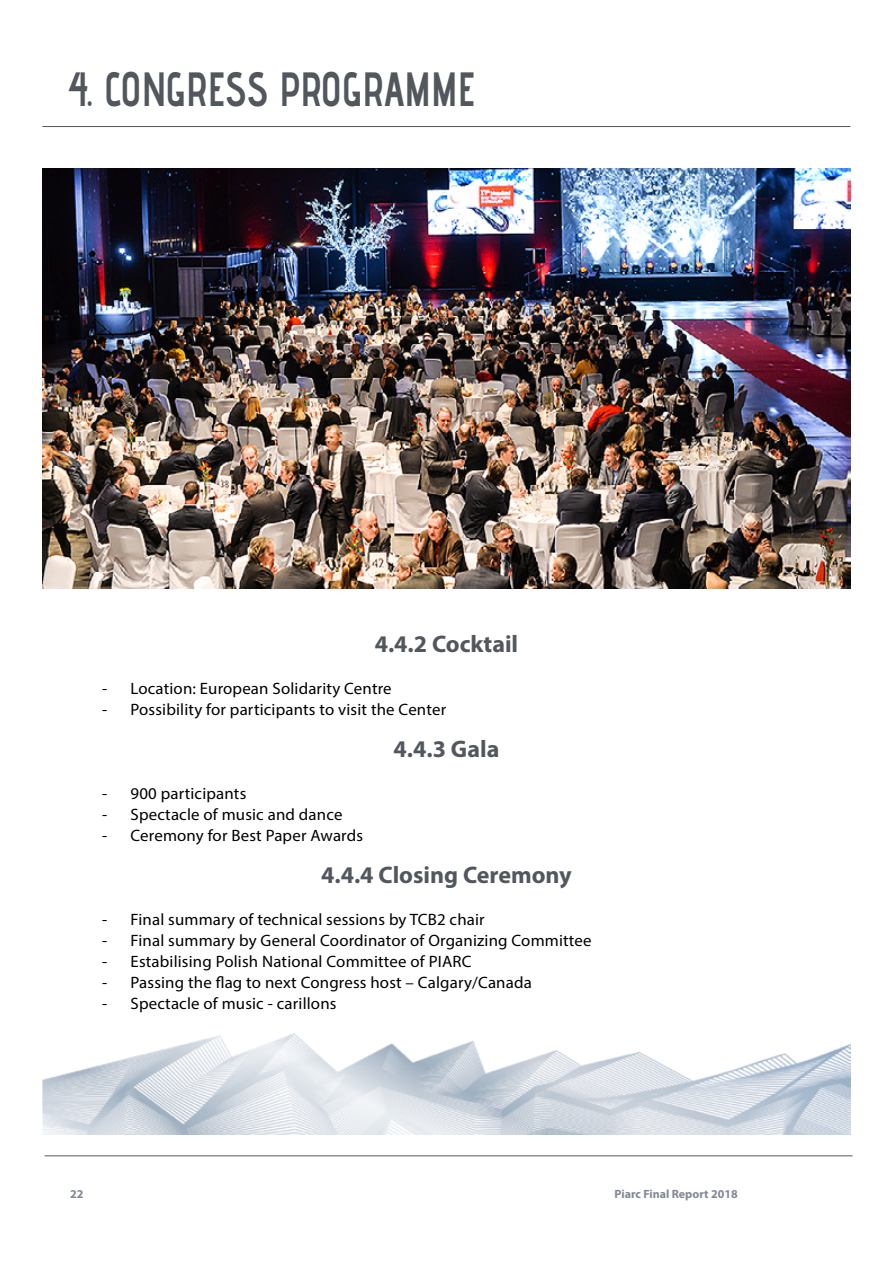
<style>
.page{position:relative;width:893px;height:1263px;background:#fff}
.page>*{position:absolute;margin:0;border:0;box-sizing:border-box;transform-origin:0 0}
.t1{font:700 48px "Advent Pro";color:#52575e;scale:.8 1}
.t2{font:700 24px "Myriad Pro";color:#52575e}
.t3{font:16.5px "Myriad Pro";letter-spacing:.01em;color:#000}
.t4{font:700 12px "Myriad Pro";color:#828995}
</style>
<div class="page">
<hr style="left:43px;top:126px;width:807px;height:1px;background:#52575e">
<hr style="left:45px;top:1155px;width:808px;height:1px;background:#52575e">
<img style="left:43px;top:169px;width:807px;height:420px">
<img style="left:43px;top:1033px;width:807px;height:102px">
<h1 class="t1" style="left:68px;top:59px;width:511px">4. CONGRESS PROGRAMME</h1>
<h2 class="t2" style="left:375px;top:628px;width:145px">4.4.2 Cocktail</h2>
<p class="t3" style="left:102px;top:678px;width:291px">- Location: European Solidarity Centre</p>
<p class="t3" style="left:102px;top:699px;width:346px">- Possibility for participants to visit the Center</p>
<h2 class="t2" style="left:394px;top:733px;width:107px">4.4.3 Gala</h2>
<p class="t3" style="left:102px;top:783px;width:146px">- 900 participants</p>
<p class="t3" style="left:102px;top:804px;width:242px">- Spectacle of music and dance</p>
<p class="t3" style="left:102px;top:825px;width:263px">- Ceremony for Best Paper Awards</p>
<h2 class="t2" style="left:321px;top:859px;width:252px">4.4.4 Closing Ceremony</h2>
<p class="t3" style="left:102px;top:909px;width:384px">- Final summary of technical sessions by TCB2 chair</p>
<p class="t3" style="left:102px;top:930px;width:491px">- Final summary by General Coordinator of Organizing Committee</p>
<p class="t3" style="left:102px;top:951px;width:371px">- Estabilising Polish National Committee of PIARC</p>
<p class="t3" style="left:102px;top:972px;width:431px">- Passing the flag to next Congress host – Calgary/Canada</p>
<p class="t3" style="left:102px;top:993px;width:236px">- Spectacle of music - carillons</p>
<p class="t4" style="left:70px;top:1186px;width:15px">22</p>
<p class="t4" style="left:615px;top:1186px;width:125px">Piarc Final Report 2018</p>
</div>
